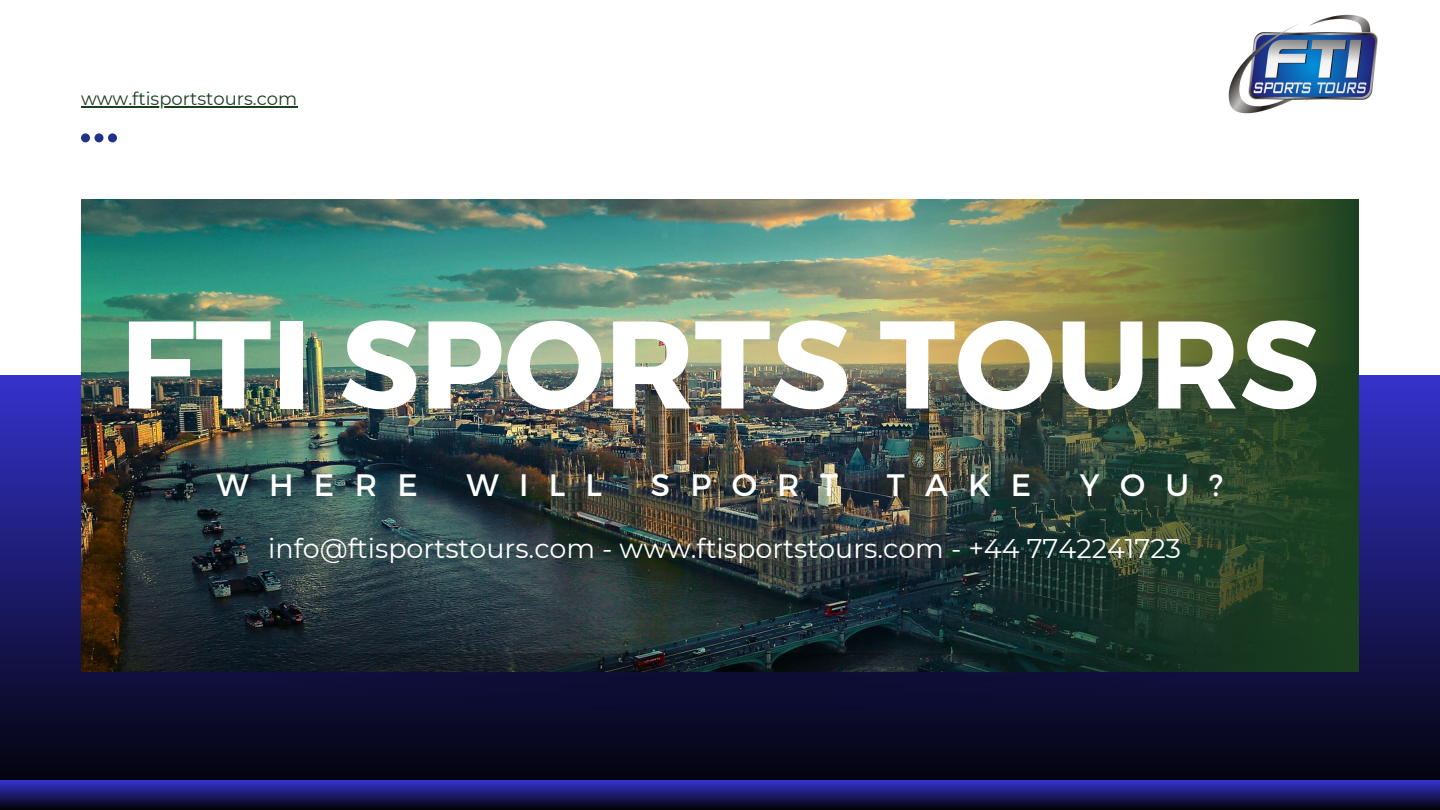
<style>
.page{position:relative;width:1440px;height:810px;background:#fff}
.page>*{position:absolute;margin:0;border:0;box-sizing:border-box;transform-origin:0 0}
.t1{font:700 124.4px "Montserrat";color:#fff}
.t2{font:31px "Montserrat";letter-spacing:.655em;color:#fff}
.t3{font:27px "Montserrat";color:#fff}
.t4{font:18px "Montserrat";color:#1b4020}
</style>
<div class="page">
<svg style="left:81px;top:133px;width:36px;height:9px"></svg>
<hr style="left:81px;top:106px;width:216px;height:2px;background:#1b4020">
<div style="left:0;top:375px;width:1440px;height:435px;background:linear-gradient(to bottom,#3533cc,#000)"></div>
<img style="left:81px;top:200px;width:806px;height:453px">
<img style="left:887px;top:200px;width:472px;height:453px">
<img style="left:81px;top:653px;width:1278px;height:63px">
<svg style="left:0;top:781px;width:1440px;height:29px;background:#1a1967"></svg>
<img style="left:1228px;top:14px;width:150px;height:100px">
<p class="t4" style="left:81px;top:87px;width:218px">www.ftisportstours.com</p>
<p class="t1" style="left:120px;top:283px;width:1201px">FTI SPORTS TOURS</p>
<p class="t2" style="left:217px;top:465px;width:203px">WHERE</p>
<p class="t2" style="left:467px;top:465px;width:137px">WILL</p>
<p class="t2" style="left:651px;top:465px;width:189px">SPORT</p>
<p class="t2" style="left:887px;top:465px;width:146px">TAKE</p>
<p class="t2" style="left:1080px;top:465px;width:145px">YOU?</p>
<p class="t3" style="left:268px;top:532px;width:914px">info@ftisportstours.com - www.ftisportstours.com - +44 7742241723</p>
</div>
